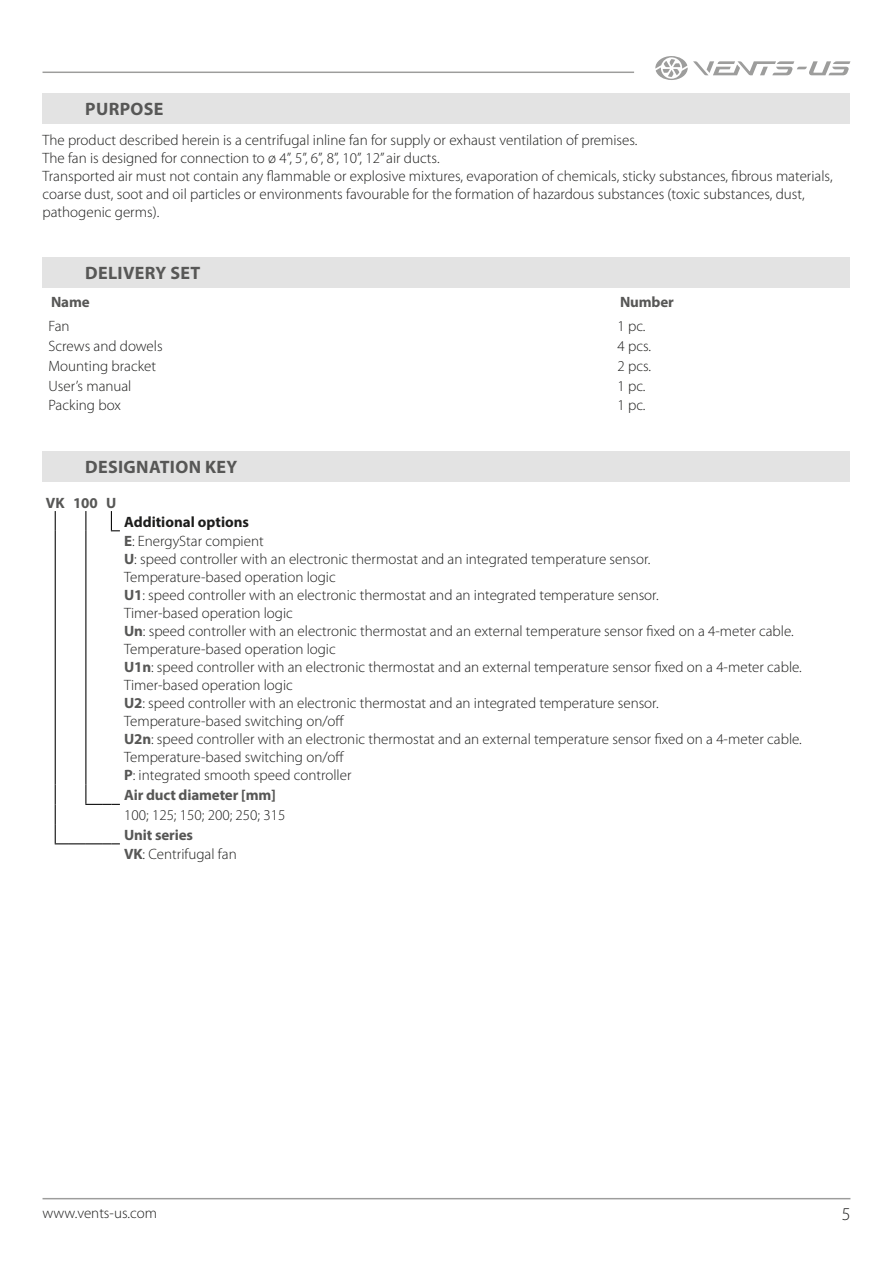
<style>
.page{position:relative;width:893px;height:1263px;background:#fff}
.page>*{position:absolute;margin:0;border:0;box-sizing:border-box;transform-origin:0 0}
.t1{font:700 18px "Myriad Pro";letter-spacing:.02em;color:#575756}
.t2{font:300 18px "Myriad Pro";color:#1d1d1c}
.t3{font:300 15px/18px "Myriad Pro";color:#1d1d1c}
.t4{font:700 15px "Myriad Pro";letter-spacing:-.01em;color:#575756}
.s1{font-weight:700}
.s2{font-weight:700;color:#575756}
</style>
<div class="page">
<hr style="left:43px;top:1198px;width:807px;height:1px;background:#9d9d9c">
<hr style="left:43px;top:72px;width:591px;height:1px;background:#9d9d9c">
<svg style="left:655px;top:56px;width:195px;height:24px"></svg>
<div style="left:43px;top:257px;width:807px;height:31px;background:#e3e3e3"></div>
<div style="left:43px;top:93px;width:807px;height:31px;background:#e3e3e3"></div>
<svg style="left:85px;top:511px;width:1px;height:20px"></svg>
<hr style="left:85px;top:531px;width:1px;height:254px;background:#000">
<svg style="left:55px;top:511px;width:1px;height:20px"></svg>
<hr style="left:55px;top:531px;width:1px;height:254px;background:#000">
<svg style="left:55px;top:785px;width:65px;height:59px"></svg>
<svg style="left:111px;top:511px;width:9px;height:20px"></svg>
<div style="left:43px;top:451px;width:807px;height:31px;background:#e3e3e3"></div>
<p class="t1" style="left:85px;top:97px;width:80px">PURPOSE</p>
<p class="t3" style="left:43px;top:131px;width:792px">The product described herein is a centrifugal inline fan for supply or exhaust ventilation of premises.<br>The fan is designed for connection to ø 4”, 5”, 6”, 8”, 10”, 12” air ducts.<br>Transported air must not contain any flammable or explosive mixtures, evaporation of chemicals, sticky substances, fibrous materials, coarse dust, soot and oil particles or environments favourable for the formation of hazardous substances (toxic substances, dust, pathogenic germs).</p>
<p class="t1" style="left:85px;top:261px;width:117px">DELIVERY SET</p>
<p class="t4" style="left:51px;top:292px;width:40px">Name</p>
<p class="t4" style="left:620px;top:292px;width:55px">Number</p>
<p class="t3" style="left:49px;top:317px;width:23px">Fan</p>
<p class="t3" style="left:617px;top:317px;width:30px">1 pc.</p>
<p class="t3" style="left:49px;top:337px;width:116px">Screws and dowels</p>
<p class="t3" style="left:617px;top:337px;width:35px">4 pcs.</p>
<p class="t3" style="left:49px;top:357px;width:109px">Mounting bracket</p>
<p class="t3" style="left:617px;top:357px;width:35px">2 pcs.</p>
<p class="t3" style="left:49px;top:377px;width:84px">User’s manual</p>
<p class="t3" style="left:617px;top:377px;width:30px">1 pc.</p>
<p class="t3" style="left:49px;top:397px;width:74px">Packing box</p>
<p class="t3" style="left:617px;top:397px;width:30px">1 pc.</p>
<p class="t1" style="left:85px;top:455px;width:154px">DESIGNATION KEY</p>
<p class="t4" style="left:46px;top:493px;width:72px">VK 100 U</p>
<p class="t3" style="left:124px;top:512px;width:141px;line-height:19.8px"><span class="s1">Additional options<br></span><span class="s2">E</span>: EnergyStar compient</p>
<p class="t3" style="left:124px;top:551px;width:679px"><span class="s2">U</span>: speed controller with an electronic thermostat and an integrated temperature sensor.<br>Temperature-based operation logic<br><span class="s2">U1</span>: speed controller with an electronic thermostat and an integrated temperature sensor.<br>Timer-based operation logic<br><span class="s2">Un</span>: speed controller with an electronic thermostat and an external temperature sensor fixed on a 4-meter cable.<br>Temperature-based operation logic<br><span class="s2">U1n</span>: speed controller with an electronic thermostat and an external temperature sensor fixed on a 4-meter cable.<br>Timer-based operation logic<br><span class="s2">U2</span>: speed controller with an electronic thermostat and an integrated temperature sensor.<br>Temperature-based switching on/off<br><span class="s2">U2n</span>: speed controller with an electronic thermostat and an external temperature sensor fixed on a 4-meter cable.<br>Temperature-based switching on/off<br><span class="s2">P</span>: integrated smooth speed controller</p>
<p class="t4" style="left:124px;top:785px;width:153px">Air duct diameter [mm]</p>
<p class="t3" style="left:124px;top:806px;width:163px">100; 125; 150; 200; 250; 315</p>
<p class="t3" style="left:124px;top:825px;width:114px;line-height:19.8px"><span class="s2">Unit series<br>VK</span>: Centrifugal fan</p>
<p class="t3" style="left:43px;top:1204px;width:116px">www.vents-us.com</p>
<p class="t2" style="left:842px;top:1204px;width:10px">5</p>
</div>
